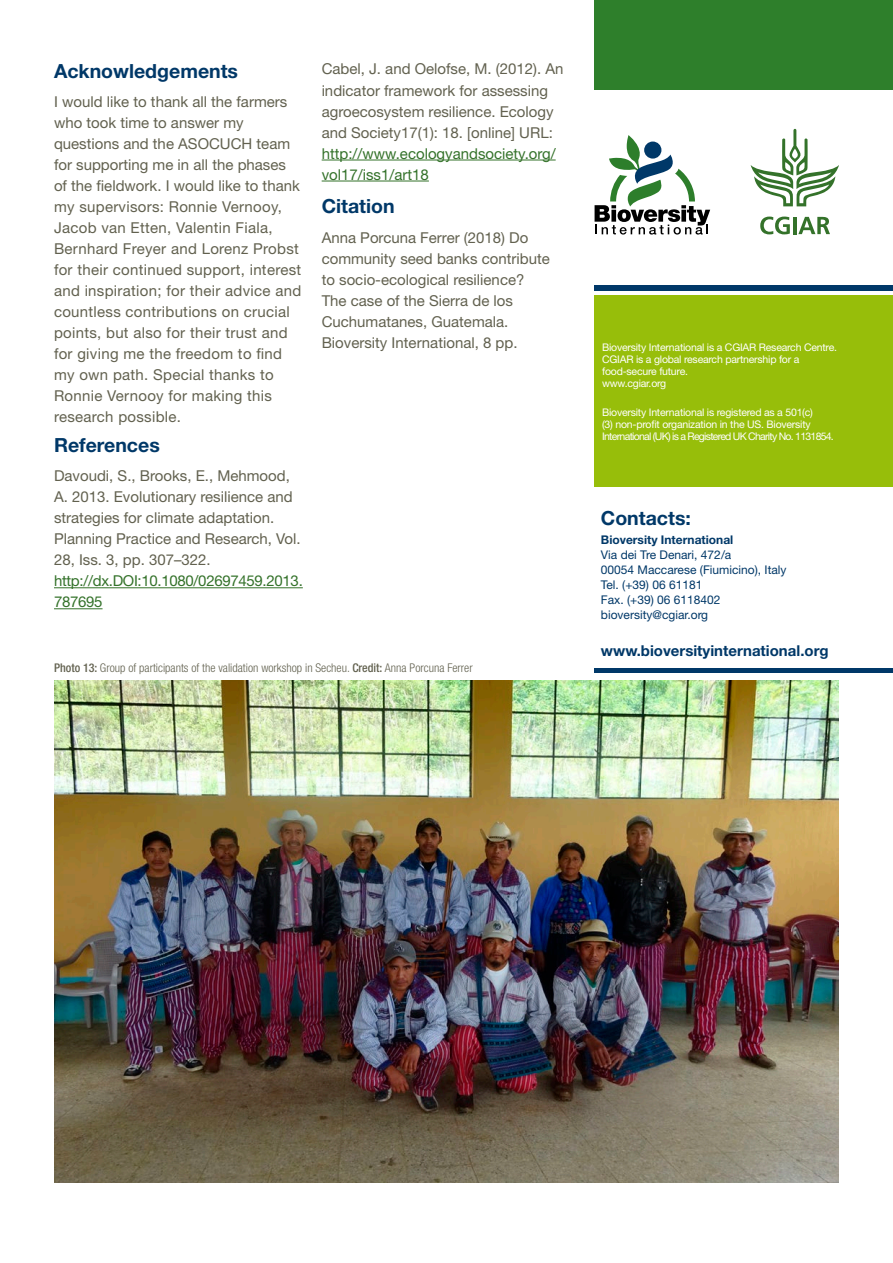
<style>
.page{position:relative;width:893px;height:1263px;background:#fff}
.page>*{position:absolute;margin:0;border:0;box-sizing:border-box;transform-origin:0 0}
.t1{font:700 19.5px "Helvetica Neue LT Std";color:#003868}
.t2{font:15px/21px "Helvetica Neue LT Std";letter-spacing:.02em;color:#62614f}
.t3{font:15px/21px "Helvetica Neue LT Std";color:#62614f}
.t4{font:15px/21px "Helvetica Neue LT Std";color:#34722a}
.t5{font:15px/21px "Helvetica Neue LT Std";letter-spacing:-.02em;color:#34722a}
.t6{font:700 15px "Helvetica Neue LT Std";color:#003868}
.t7{font:12px/15px "Helvetica Neue LT Std";color:#003868}
.t8{font:300 condensed 12px "Helvetica Neue LT Std";color:#62614f}
.t9{font:700 12px "Helvetica Neue LT Std";color:#003868}
.t10{font:10.5px/12px "Helvetica Neue LT Std";letter-spacing:-.02em;color:#fff}
.s1{font-weight:500}
</style>
<div class="page">
<div style="left:595px;top:285px;width:298px;height:6px;background:#003868"></div>
<div style="left:595px;top:296px;width:298px;height:191px;background:#97be0a"></div>
<div style="left:595px;top:0;width:298px;height:89px;background:#2e7f2b"></div>
<div style="left:595px;top:668px;width:298px;height:5px;background:#003868"></div>
<svg style="left:595px;top:135px;width:115px;height:100px"></svg>
<svg style="left:751px;top:128px;width:88px;height:78px"></svg>
<svg style="left:760px;top:217px;width:30px;height:17px"></svg>
<hr style="left:793px;top:217px;width:3px;height:17px;background:#34722a">
<svg style="left:798px;top:217px;width:32px;height:17px"></svg>
<hr style="left:54px;top:587px;width:249px;height:1px;background:#34722a">
<hr style="left:54px;top:608px;width:49px;height:1px;background:#34722a">
<hr style="left:322px;top:160px;width:234px;height:1px;background:#34722a">
<hr style="left:322px;top:181px;width:107px;height:1px;background:#34722a">
<img style="left:54px;top:680px;width:785px;height:502px">
<h1 class="t1" style="left:54px;top:59px;width:186px">Acknowledgements</h1>
<p class="t2" style="left:54px;top:91px;width:249px">I would like to thank all the farmers who took time to answer my questions and the ASOCUCH team for supporting me in all the phases of the fieldwork. I would like to thank my supervisors: Ronnie Vernooy,<br>Jacob van Etten, Valentin Fiala,<br>Bernhard Freyer and Lorenz Probst for their continued support, interest and inspiration; for their advice and countless contributions on crucial points, but also for their trust and for giving me the freedom to find my own path. Special thanks to<br>Ronnie Vernooy for making this research possible.</p>
<h1 class="t1" style="left:54px;top:433px;width:107px">References</h1>
<p class="t3" style="left:54px;top:465px;width:248px">Davoudi, S., Brooks, E., Mehmood, A. 2013. Evolutionary resilience and strategies for climate adaptation.<br>Planning Practice and Research, Vol.<br>28, Iss. 3, pp. 307–322.</p>
<p class="t5" style="left:54px;top:570px;width:250px">http://dx.DOI:10.1080/02697459.2013.<br>787695</p>
<p class="t3" style="left:322px;top:58px;width:243px">Cabel, J. and Oelofse, M. (2012). An indicator framework for assessing agroecosystem resilience. Ecology and Society17(1): 18. [online] URL:</p>
<p class="t4" style="left:322px;top:142px;width:235px">http://www.ecologyandsociety.org/ vol17/iss1/art18</p>
<h1 class="t1" style="left:322px;top:194px;width:74px">Citation</h1>
<p class="t3" style="left:322px;top:227px;width:230px">Anna Porcuna Ferrer (2018) Do community seed banks contribute to socio-ecological resilience?<br>The case of the Sierra de los<br>Cuchumatanes, Guatemala.<br>Bioversity International, 8 pp.</p>
<p class="t8" style="left:54px;top:661px;width:420px"><span class="s1">Photo 13:</span> Group of participants of the validation workshop in Secheu. <span class="s1">Credit:</span> Anna Porcuna Ferrer</p>
<p class="t10" style="left:602px;top:341px;width:236px">Bioversity International is a CGIAR Research Centre.<br>CGIAR is a global research partnership for a food-secure future.<br>www.cgiar.org</p>
<p class="t10" style="left:602px;top:406px;width:233px">Bioversity International is registered as a 501(c)<br>(3) non-profit organization in the US. Bioversity<br>International (UK) is a Registered UK Charity No. 1131854.</p>
<h1 class="t1" style="left:601px;top:506px;width:91px">Contacts:</h1>
<p class="t9" style="left:601px;top:532px;width:134px">Bioversity International</p>
<p class="t7" style="left:601px;top:547px;width:187px">Via dei Tre Denari, 472/a<br>00054 Maccarese (Fiumicino), Italy<br>Tel. (+39) 06 61181<br>Fax. (+39) 06 6118402 bioversity@cgiar.org</p>
<p class="t6" style="left:601px;top:641px;width:229px">www.bioversityinternational.org</p>
</div>
